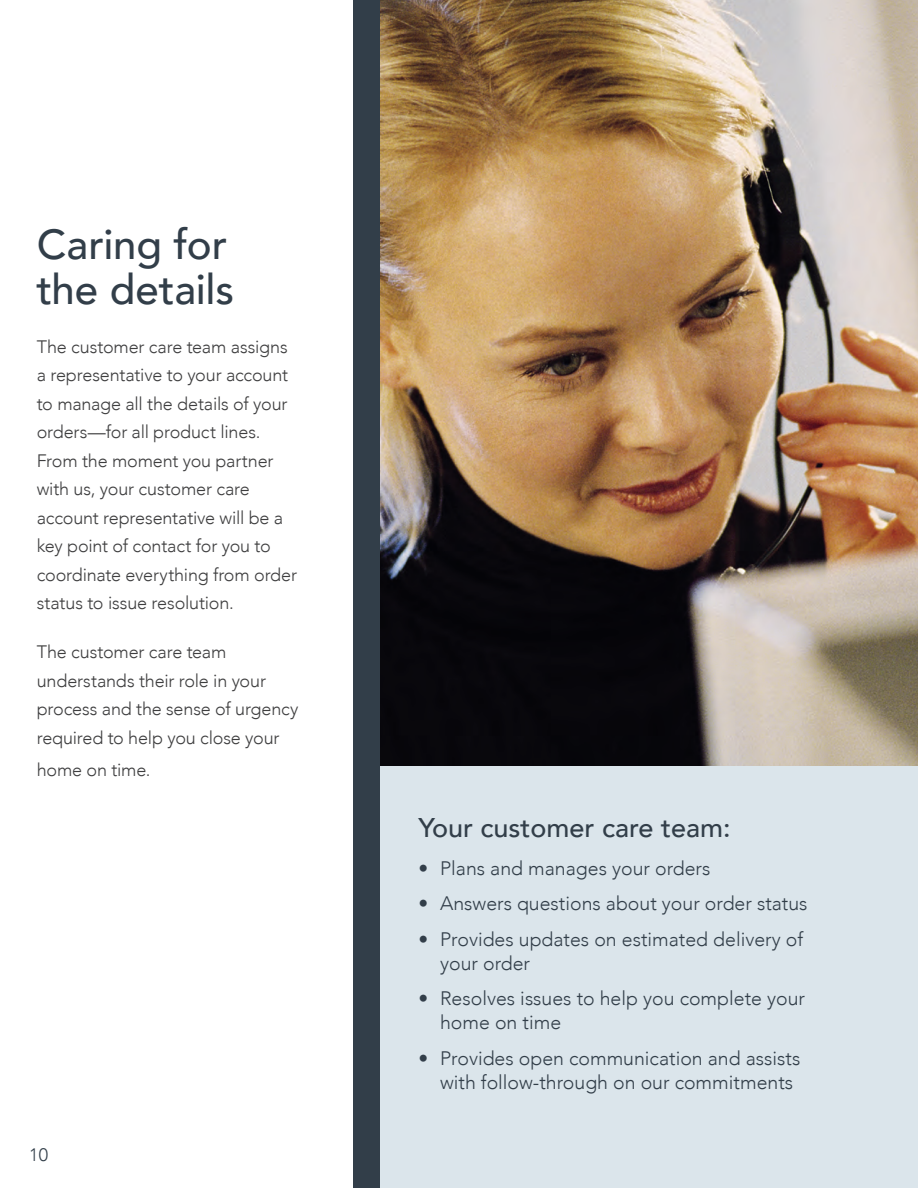
<style>
.page{position:relative;width:918px;height:1188px;background:#fff}
.page>*{position:absolute;margin:0;border:0;box-sizing:border-box;transform-origin:0 0}
.Body_copy{font:500 42px/45px "Avenir";letter-spacing:-.005em;color:#323e49}
.Subhead_B{font:500 27px "Avenir";color:#323e49}
.t1{font:300 19.5px/24px "Avenir";color:#323e49}
.Body_copy-2{font:300 18px/28.5px "Avenir";letter-spacing:-.01em;color:#3e3e3f}
.t2{font:300 18px "Avenir";color:#323e49}
</style>
<div class="page">
<img style="left:380px;top:0;width:538px;height:766px">
<div style="left:364px;top:766px;width:554px;height:422px;background:#dbe5eb"></div>
<div style="left:353px;top:0;width:27px;height:1188px;background:#323e49"></div>
<p class="Body_copy" style="left:37px;top:220px;width:199px">Caring for the details</p>
<p class="Body_copy-2" style="left:37px;top:332px;width:262px">The customer care team assigns a representative to your account to manage all the details of your orders—for all product lines.<br>From the moment you partner with us, your customer care account representative will be a key point of contact for you to coordinate everything from order status to issue resolution.</p>
<p class="Body_copy-2" style="left:37px;top:638px;width:263px">The customer care team understands their role in your process and the sense of urgency required to help you close your</p>
<p class="Body_copy-2" style="left:37px;top:756px;width:115px">home on time.</p>
<p class="t2" style="left:29px;top:1144px;width:20px">10</p>
<p class="Subhead_B" style="left:418px;top:804px;width:314px">Your customer care team:</p>
<p class="t1" style="left:418px;top:856px;width:293px">• Plans and manages your orders</p>
<p class="t1" style="left:418px;top:891px;width:391px">• Answers questions about your order status</p>
<p class="t1" style="left:440px;top:927px;width:365px;text-indent:-22px">• Provides updates on estimated delivery of your order</p>
<p class="t1" style="left:440px;top:987px;width:366px;text-indent:-22px">• Resolves issues to help you complete your home on time</p>
<p class="t1" style="left:440px;top:1046px;width:362px;text-indent:-22px">• Provides open communication and assists with follow-through on our commitments</p>
</div>
